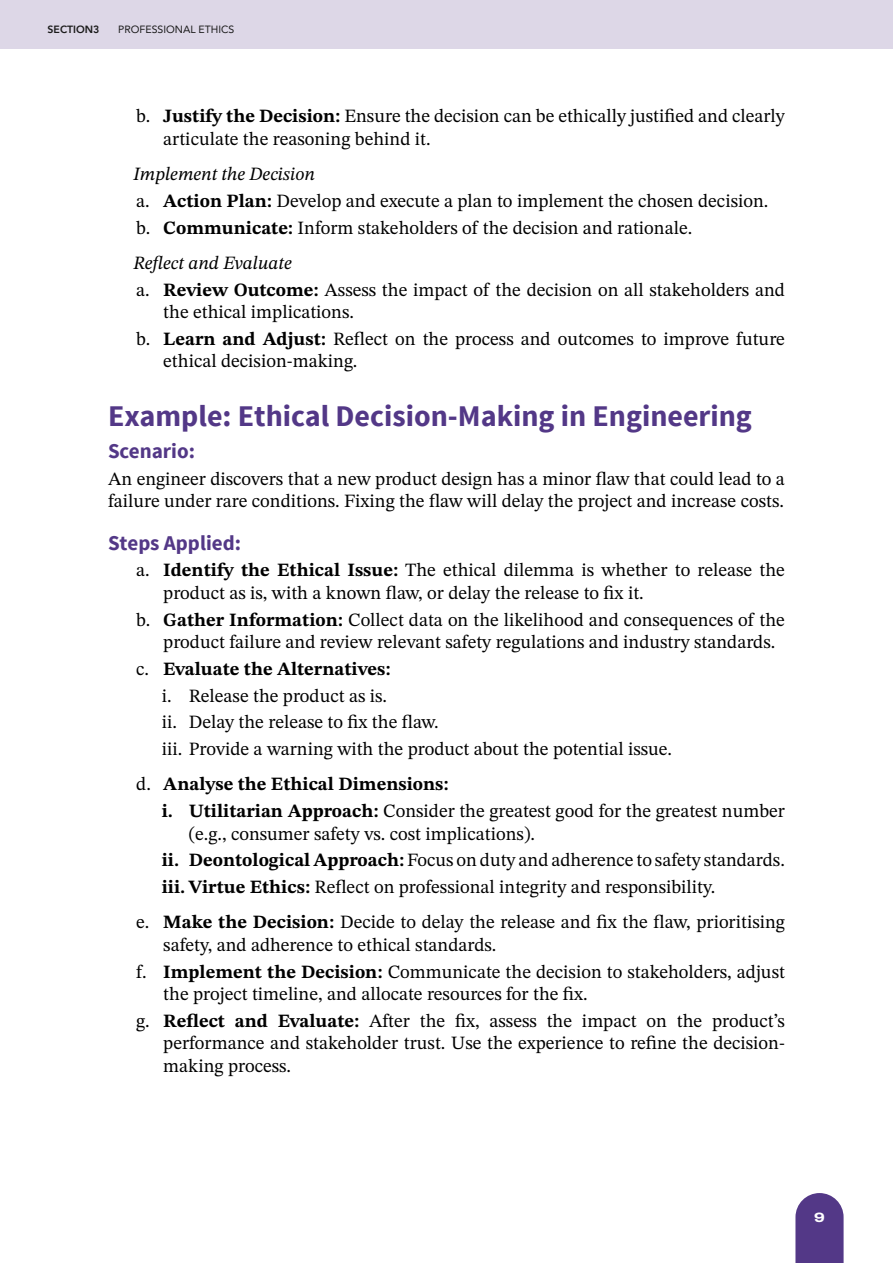
<style>
.page{position:relative;width:893px;height:1263px;background:#fff}
.page>*{position:absolute;margin:0;border:0;box-sizing:border-box;transform-origin:0 0}
.t1{font:700 30px "Source Sans Pro";color:#533887}
.t2{font:700 21px "Source Sans Pro";color:#533887}
.t3{font:18.75px/26.7px "STIX Two Text";color:#000}
.t4{font:700 18.75px/26.7px "STIX Two Text";color:#000}
.t5{font:800 13.5px "Archivo Expanded";color:#fff}
.t6{font:10.5px "Avenir";color:#1a1a1a}
.t7{font:800 10.5px "Avenir";color:#1a1a1a}
.s1{font-weight:700}
.s2{font-style:italic}
.s3{font-weight:400}
</style>
<div class="page">
<div style="left:0;top:0;width:893px;height:49px;background:#ddd7e7"></div>
<svg style="left:795px;top:1193px;width:49px;height:70px;background:#624a92"></svg>
<p class="t7" style="left:48px;top:21px;width:53px">SECTION3</p>
<p class="t6" style="left:118px;top:21px;width:118px">PROFESSIONAL ETHICS</p>
<p class="t3" style="left:163px;top:105px;width:623px;line-height:22.5px;text-indent:-27px">b. <span class="s1">Justify the Decision:</span> Ensure the decision can be ethically justified and clearly articulate the reasoning behind it.</p>
<p class="t3" style="left:134px;top:160px;width:636px"><span class="s2">Implement the Decision<br></span>a. <span class="s1">Action Plan:</span> Develop and execute a plan to implement the chosen decision. b. <span class="s1">Communicate:</span> Inform stakeholders of the decision and rationale.</p>
<p class="t3" style="left:134px;top:249px;width:653px"><span class="s2">Reflect and Evaluate<br></span>a. <span class="s1">Review Outcome:</span> Assess the impact of the decision on all stakeholders and</p>
<p class="t3" style="left:136px;top:298px;width:650px;text-indent:27px">the ethical implications.<br>b. <span class="s1">Learn and Adjust:</span> Reflect on the process and outcomes to improve future</p>
<p class="t3" style="left:163px;top:348px;width:196px">ethical decision-making.</p>
<h1 class="t1" style="left:108px;top:397px;width:645px">Example: Ethical Decision-Making in Engineering</h1>
<p class="t2" style="left:108px;top:437px;width:89px">Scenario:</p>
<p class="t3" style="left:108px;top:467px;width:678px;line-height:22.5px">An engineer discovers that a new product design has a minor flaw that could lead to a failure under rare conditions. Fixing the flaw will delay the project and increase costs.</p>
<p class="t2" style="left:108px;top:529px;width:135px">Steps Applied:</p>
<p class="t3" style="left:163px;top:559px;width:623px;line-height:22.5px;text-indent:-27px">a. <span class="s1">Identify the Ethical Issue:</span> The ethical dilemma is whether to release the product as is, with a known flaw, or delay the release to fix it.</p>
<p class="t3" style="left:163px;top:608px;width:623px;line-height:22.5px;text-indent:-27px">b. <span class="s1">Gather Information:</span> Collect data on the likelihood and consequences of the product failure and review relevant safety regulations and industry standards.</p>
<p class="t3" style="left:162px;top:655px;width:512px;text-indent:-26px">c. <span class="s1">Evaluate the Alternatives:<br></span>i. Release the product as is.<br>ii. Delay the release to fix the flaw.<br>iii. Provide a warning with the product about the potential issue.</p>
<p class="t4" style="left:162px;top:771px;width:625px;text-indent:-26px"><span class="s3">d.</span> Analyse the Ethical Dimensions:<br>i. Utilitarian Approach: <span class="s3">Consider the greatest good for the greatest number</span></p>
<p class="t3" style="left:162px;top:820px;width:625px;text-indent:27px">(e.g., consumer safety vs. cost implications).<br><span class="s1">ii. Deontological Approach:</span> Focus on duty and adherence to safety standards. <span class="s1">iii. Virtue Ethics:</span> Reflect on professional integrity and responsibility.</p>
<p class="t3" style="left:163px;top:911px;width:623px;line-height:22.5px;text-indent:-27px">e. <span class="s1">Make the Decision:</span> Decide to delay the release and fix the flaw, prioritising safety, and adherence to ethical standards.</p>
<p class="t3" style="left:163px;top:960px;width:623px;line-height:22.5px;text-indent:-27px">f. <span class="s1">Implement the Decision:</span> Communicate the decision to stakeholders, adjust the project timeline, and allocate resources for the fix.</p>
<p class="t3" style="left:163px;top:1009px;width:623px;line-height:22.5px;text-align:justify;text-indent:-27px">g. <span class="s1">Reflect and Evaluate:</span> After the fix, assess the impact on the product’s performance and stakeholder trust. Use the experience to refine the decision&shy;making process.</p>
<p class="t5" style="left:814px;top:1207px;width:12px">9</p>
</div>
